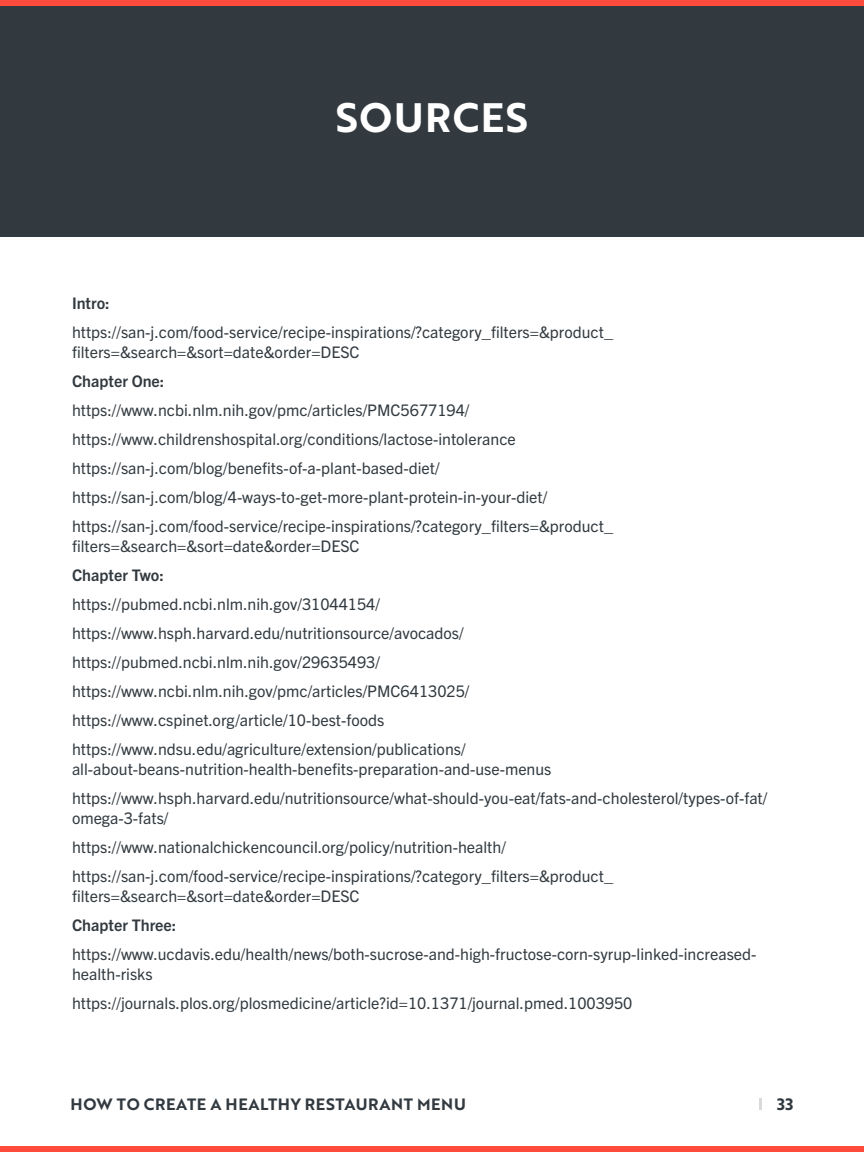
<style>
.page{position:relative;width:864px;height:1152px;background:#fff}
.page>*{position:absolute;margin:0;border:0;box-sizing:border-box;transform-origin:0 0}
.t1{font:40px "Brother 1816 Bold";letter-spacing:.04em;color:#fff}
.t2{font:16px/29px "Trade Gothic Next LT Pro";color:#323a40}
.t3{font:700 16px "Trade Gothic Next LT Pro";color:#323a40}
.t4{font:16px "Brother 1816 Bold";letter-spacing:.04em;color:#323a40}
</style>
<div class="page">
<div style="left:0;top:1146px;width:864px;height:6px;background:#ff4b3b"></div>
<svg style="left:759px;top:1099px;width:3px;height:11px"></svg>
<div style="left:0;top:0;width:864px;height:236px;background:#323a40"></div>
<div style="left:0;top:0;width:864px;height:6px;background:#ff4b3b"></div>
<h1 class="t1" style="left:336px;top:88px;width:194px">SOURCES</h1>
<p class="t3" style="left:72px;top:292px;width:39px">Intro:</p>
<p class="t2" style="left:72px;top:321px;width:543px;line-height:20px">https://san-j.com/food-service/recipe-inspirations/?category_filters=&amp;product_ filters=&amp;search=&amp;sort=date&amp;order=DESC</p>
<p class="t3" style="left:72px;top:370px;width:94px">Chapter One:</p>
<p class="t2" style="left:72px;top:395px;width:543px">https://www.ncbi.nlm.nih.gov/pmc/articles/PMC5677194/ https://www.childrenshospital.org/conditions/lactose-intolerance https://san-j.com/blog/benefits-of-a-plant-based-diet/ https://san-j.com/blog/4-ways-to-get-more-plant-protein-in-your-diet/ https://san-j.com/food-service/recipe-inspirations/?category_filters=&amp;product_</p>
<p class="t2" style="left:72px;top:531px;width:289px">filters=&amp;search=&amp;sort=date&amp;order=DESC</p>
<p class="t3" style="left:72px;top:564px;width:93px">Chapter Two:</p>
<p class="t2" style="left:72px;top:589px;width:399px">https://pubmed.ncbi.nlm.nih.gov/31044154/ https://www.hsph.harvard.edu/nutritionsource/avocados/ https://pubmed.ncbi.nlm.nih.gov/29635493/ https://www.ncbi.nlm.nih.gov/pmc/articles/PMC6413025/ https://www.cspinet.org/article/10-best-foods https://www.ndsu.edu/agriculture/extension/publications/</p>
<p class="t2" style="left:72px;top:754px;width:697px">all-about-beans-nutrition-health-benefits-preparation-and-use-menus https://www.hsph.harvard.edu/nutritionsource/what-should-you-eat/fats-and-cholesterol/types-of-fat/</p>
<p class="t2" style="left:72px;top:803px;width:543px">omega-3-fats/<br>https://www.nationalchickencouncil.org/policy/nutrition-health/ https://san-j.com/food-service/recipe-inspirations/?category_filters=&amp;product_</p>
<p class="t2" style="left:72px;top:880px;width:289px">filters=&amp;search=&amp;sort=date&amp;order=DESC</p>
<p class="t3" style="left:72px;top:914px;width:106px">Chapter Three:</p>
<p class="t2" style="left:72px;top:943px;width:686px;line-height:20px">https://www.ucdavis.edu/health/news/both-sucrose-and-high-fructose-corn-syrup-linked-increased&shy;health-risks</p>
<p class="t2" style="left:72px;top:987px;width:562px">https://journals.plos.org/plosmedicine/article?id=10.1371/journal.pmed.1003950</p>
<p class="t4" style="left:71px;top:1092px;width:397px">HOW TO CREATE A HEALTHY RESTAURANT MENU</p>
<p class="t4" style="left:777px;top:1092px;width:18px">33</p>
</div>
